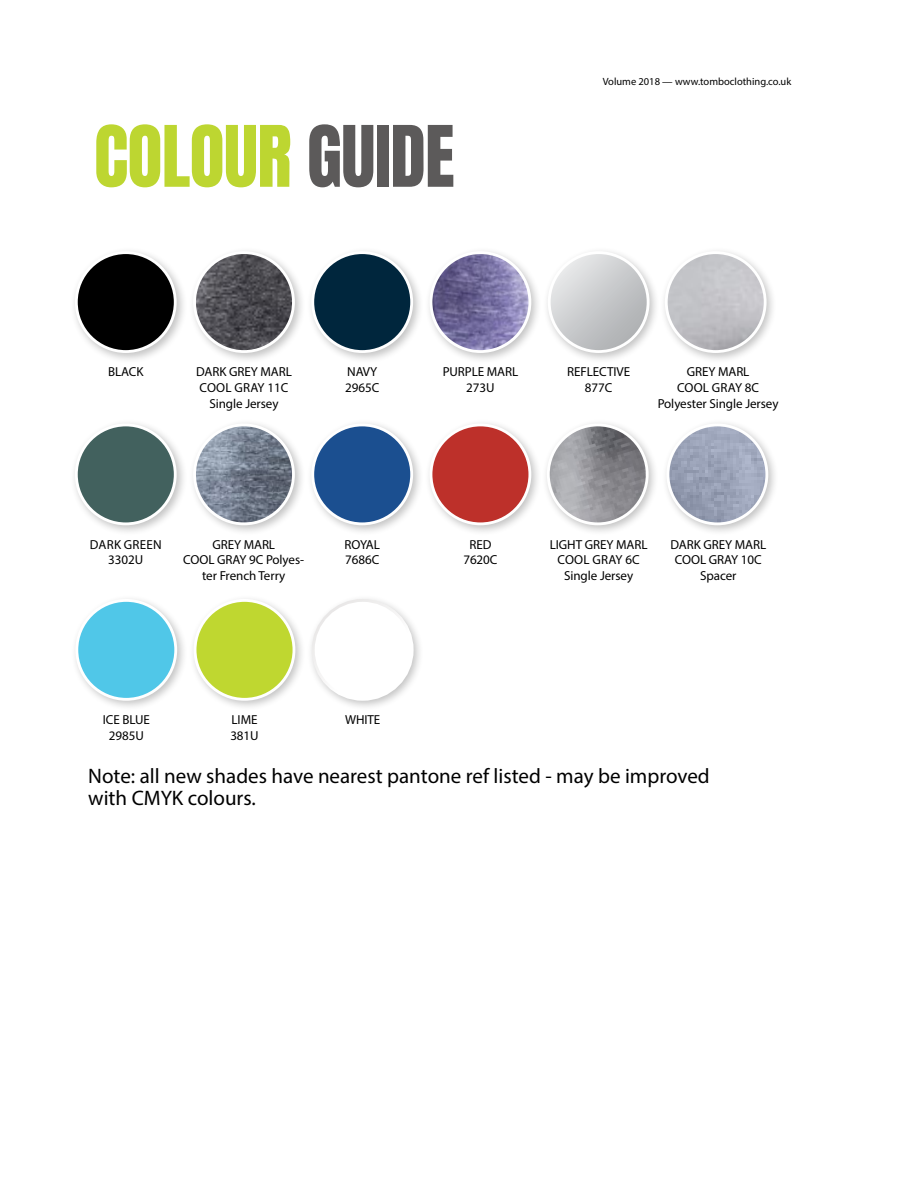
<style>
.page{position:relative;width:918px;height:1188px;background:#fff}
.page>*{position:absolute;margin:0;border:0;box-sizing:border-box;transform-origin:0 0}
.t1{font:72px "Anton";letter-spacing:-.01em;color:#bdd631}
.t2{font:21px/22.5px "Myriad Pro";color:#000}
.t3{font:13.05px/15.8px "Myriad Pro";letter-spacing:-.005em;color:#000;text-align:center}
.t4{font:13.05px/15.8px "Myriad Pro";letter-spacing:.015em;color:#000;text-align:center}
.t5{font:10.5px "Myriad Pro";color:#000}
.s1{color:#5c5a5a}
</style>
<div class="page">
<div style="left:70px;top:246px;width:118px;height:118px;background:#000;opacity:.24"></div>
<div style="left:76px;top:253px;width:99px;height:99px;background:#000;border-radius:50%"></div>
<div style="left:75px;top:251px;width:102px;height:102px;border:3px solid #fff;border-radius:50%"></div>
<div style="left:70px;top:418px;width:118px;height:118px;background:#000;opacity:.24"></div>
<div style="left:76px;top:425px;width:99px;height:99px;background:#42615e;border-radius:50%"></div>
<div style="left:75px;top:424px;width:102px;height:101px;border:3px solid #fff;border-radius:50%"></div>
<div style="left:188px;top:246px;width:118px;height:118px;background:#000;opacity:.24"></div>
<img style="left:195px;top:253px;width:98px;height:99px;border-radius:49px">
<div style="left:193px;top:251px;width:102px;height:102px;border:3px solid #fff;border-radius:50%"></div>
<div style="left:188px;top:418px;width:118px;height:118px;background:#000;opacity:.24"></div>
<img style="left:195px;top:425px;width:98px;height:99px;border-radius:49px">
<div style="left:193px;top:424px;width:102px;height:101px;border:3px solid #fff;border-radius:50%"></div>
<div style="left:307px;top:246px;width:117px;height:118px;background:#000;opacity:.24"></div>
<div style="left:313px;top:253px;width:99px;height:99px;background:#00263d;border-radius:50%"></div>
<div style="left:311px;top:251px;width:102px;height:102px;border:3px solid #fff;border-radius:50%"></div>
<div style="left:307px;top:418px;width:117px;height:118px;background:#000;opacity:.24"></div>
<div style="left:313px;top:425px;width:99px;height:99px;background:#1b4f90;border-radius:50%"></div>
<div style="left:311px;top:424px;width:102px;height:101px;border:3px solid #fff;border-radius:50%"></div>
<div style="left:71px;top:594px;width:117px;height:118px;background:#000;opacity:.24"></div>
<div style="left:77px;top:600px;width:99px;height:99px;background:#50c7e8;border-radius:50%"></div>
<div style="left:75px;top:599px;width:102px;height:102px;border:3px solid #fff;border-radius:50%"></div>
<div style="left:425px;top:246px;width:117px;height:118px;background:#000;opacity:.24"></div>
<img style="left:431px;top:253px;width:99px;height:99px;border-radius:49px">
<div style="left:430px;top:251px;width:101px;height:102px;border:3px solid #fff;border-radius:50%"></div>
<div style="left:425px;top:418px;width:117px;height:118px;background:#000;opacity:.24"></div>
<div style="left:431px;top:425px;width:99px;height:99px;background:#bd302a;border-radius:50%"></div>
<div style="left:430px;top:424px;width:101px;height:101px;border:3px solid #fff;border-radius:50%"></div>
<div style="left:189px;top:594px;width:118px;height:118px;background:#000;opacity:.24"></div>
<div style="left:195px;top:600px;width:99px;height:99px;background:#bfd730;border-radius:50%"></div>
<div style="left:194px;top:599px;width:101px;height:102px;border:3px solid #fff;border-radius:50%"></div>
<div style="left:543px;top:246px;width:118px;height:118px;background:#000;opacity:.24"></div>
<svg style="left:549px;top:253px;width:99px;height:99px;background:#cbccce"></svg>
<div style="left:548px;top:251px;width:102px;height:102px;border:3px solid #fff;border-radius:50%"></div>
<div style="left:660px;top:246px;width:118px;height:118px;background:#000;opacity:.24"></div>
<img style="left:666px;top:253px;width:99px;height:99px;border-radius:49px">
<div style="left:665px;top:251px;width:102px;height:102px;border:3px solid #fff;border-radius:50%"></div>
<div style="left:542px;top:418px;width:118px;height:118px;background:#000;opacity:.24"></div>
<img style="left:548px;top:425px;width:99px;height:99px;border-radius:49px">
<div style="left:547px;top:424px;width:102px;height:101px;border:3px solid #fff;border-radius:50%"></div>
<div style="left:662px;top:418px;width:117px;height:118px;background:#000;opacity:.24"></div>
<img style="left:668px;top:425px;width:99px;height:99px;border-radius:49px">
<div style="left:667px;top:424px;width:101px;height:101px;border:3px solid #fff;border-radius:50%"></div>
<div style="left:307px;top:594px;width:118px;height:118px;background:#000;opacity:.24"></div>
<div style="left:313px;top:600px;width:99px;height:99px;background:#fff;border-radius:50%"></div>
<div style="left:312px;top:599px;width:102px;height:102px;border:3px solid #fff;border-radius:50%"></div>
<h1 class="t1" style="left:94px;top:120px;width:362px">COLOUR <span class="s1">GUIDE</span></h1>
<p class="t5" style="left:603px;top:75px;width:190px">Volume 2018 — www.tomboclothing.co.uk</p>
<p class="t3" style="left:108px;top:364px;width:37px">BLACK</p>
<p class="t3" style="left:196px;top:364px;width:97px">DARK GREY MARL<br>COOL GRAY 11C<br>Single Jersey</p>
<p class="t3" style="left:345px;top:364px;width:36px;text-align:left">NAVY<br>2965C</p>
<p class="t3" style="left:443px;top:364px;width:77px">PURPLE MARL<br>273U</p>
<p class="t3" style="left:567px;top:364px;width:65px">REFLECTIVE<br>877C</p>
<p class="t3" style="left:658px;top:364px;width:122px">GREY MARL<br>COOL GRAY 8C<br>Polyester Single Jersey</p>
<p class="t4" style="left:90px;top:536px;width:73px">DARK GREEN<br>3302U</p>
<p class="t3" style="left:183px;top:536px;width:122px">GREY MARL<br>COOL GRAY 9C Polyes&shy;ter French Terry</p>
<p class="t3" style="left:344px;top:536px;width:37px;text-align:left">ROYAL<br>7686C</p>
<p class="t3" style="left:463px;top:536px;width:36px">RED<br>7620C</p>
<p class="t3" style="left:550px;top:536px;width:99px">LIGHT GREY MARL<br>COOL GRAY 6C<br>Single Jersey</p>
<p class="t3" style="left:670px;top:536px;width:97px">DARK GREY MARL<br>COOL GRAY 10C<br>Spacer</p>
<p class="t3" style="left:103px;top:712px;width:49px">ICE BLUE<br>2985U</p>
<p class="t3" style="left:230px;top:712px;width:30px;text-align:left">LIME<br>381U</p>
<p class="t3" style="left:345px;top:712px;width:37px">WHITE</p>
<h2 class="t2" style="left:88px;top:764px;width:623px">Note: all new shades have nearest pantone ref listed - may be improved with CMYK colours.</h2>
</div>
